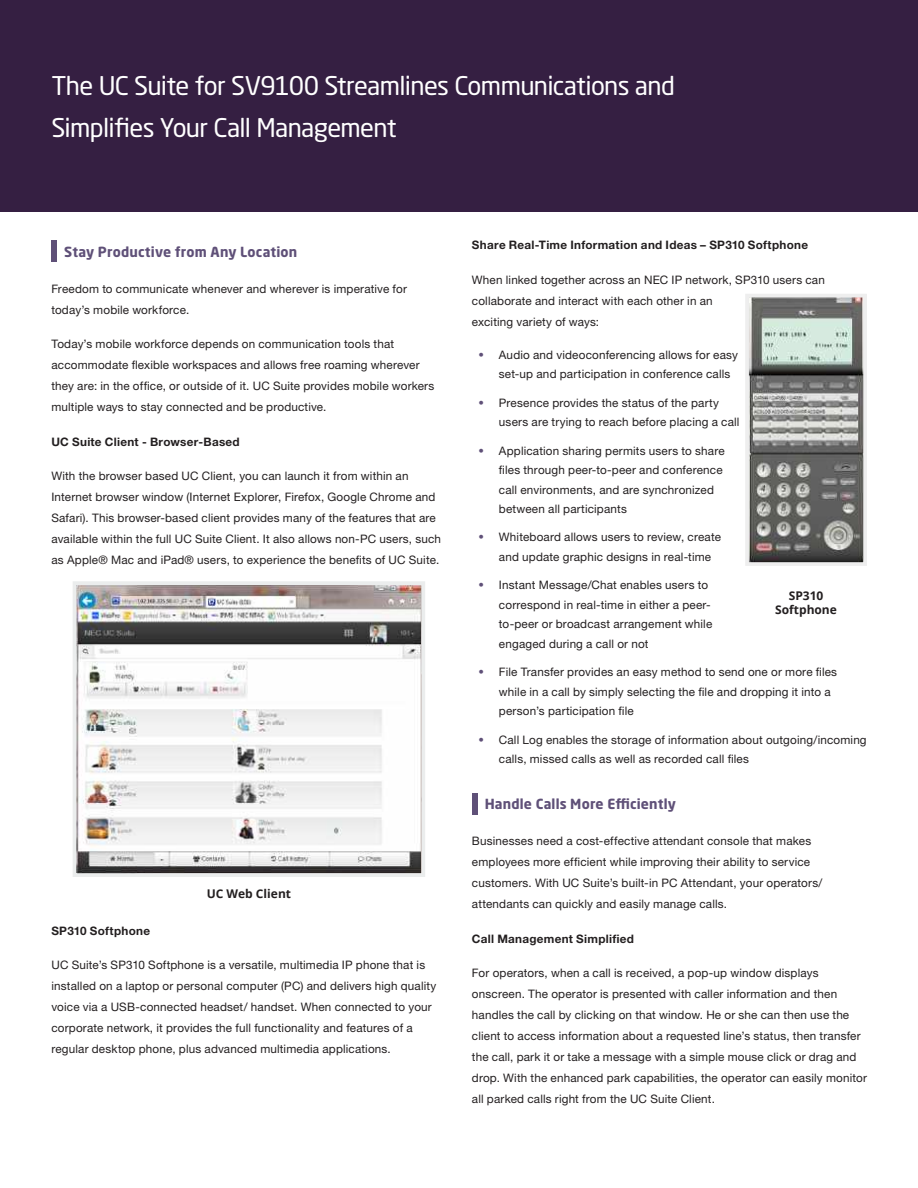
<style>
.page{position:relative;width:918px;height:1188px;background:#fff}
.page>*{position:absolute;margin:0;border:0;box-sizing:border-box;transform-origin:0 0}
.t1{font:25.5px/42px "Neo Sans Pro";letter-spacing:-.025em;color:#fff}
.t2{font:700 13.8px "Neo Sans Pro";letter-spacing:.01em;color:#5f5078}
.t3{font:700 12px/13.5px "Open Sans";color:#231f20;text-align:center}
.t4{font:11.7px/21px "Helvetica Neue LT Std";letter-spacing:.015em;color:#231f20}
.t5{font:700 11.7px "Helvetica Neue LT Std";letter-spacing:.025em;color:#231f20}
.s1{font-family:"Neo Sans Pro";font-weight:700;color:#5f5078}
</style>
<div class="page">
<img style="left:78px;top:586px;width:342px;height:286px">
<div style="left:73px;top:581px;width:352px;height:296px;border:4px solid #ebeded"></div>
<img style="left:750px;top:299px;width:112px;height:262px">
<div style="left:745px;top:294px;width:122px;height:272px;border:4px solid #eee"></div>
<div style="left:0;top:0;width:918px;height:212px;background:#351f42"></div>
<div style="left:472px;top:793px;width:5px;height:21px;background:#5f5078"></div>
<div style="left:51px;top:241px;width:6px;height:21px;background:#5f5078"></div>
<h1 class="t1" style="left:51px;top:64px;width:625px">The UC Suite for SV9100 Streamlines Communications and<br>Simplifies Your Call Management</h1>
<p class="t2" style="left:64px;top:243px;width:235px">Stay Productive from Any Location</p>
<p class="t4" style="left:51px;top:278px;width:357px">Freedom to communicate whenever and wherever is imperative for today’s mobile workforce.</p>
<p class="t4" style="left:51px;top:334px;width:384px">Today’s mobile workforce depends on communication tools that accommodate flexible workspaces and allows free roaming wherever they are: in the office, or outside of it. UC Suite provides mobile workers multiple ways to stay connected and be productive.</p>
<p class="t5" style="left:51px;top:435px;width:190px">UC Suite Client - Browser-Based</p>
<p class="t4" style="left:51px;top:466px;width:391px">With the browser based UC Client, you can launch it from within an Internet browser window (Internet Explorer, Firefox, Google Chrome and Safari). This browser-based client provides many of the features that are available within the full UC Suite Client. It also allows non-PC users, such as Apple® Mac and iPad® users, to experience the benefits of UC Suite.</p>
<p class="t3" style="left:207px;top:887px;width:86px">UC Web Client</p>
<p class="t5" style="left:51px;top:924px;width:100px">SP310 Softphone</p>
<p class="t4" style="left:51px;top:955px;width:387px">UC Suite’s SP310 Softphone is a versatile, multimedia IP phone that is installed on a laptop or personal computer (PC) and delivers high quality voice via a USB-connected headset/ handset. When connected to your corporate network, it provides the full functionality and features of a regular desktop phone, plus advanced multimedia applications.</p>
<p class="t5" style="left:472px;top:238px;width:338px">Share Real-Time Information and Ideas – SP310 Softphone</p>
<p class="t4" style="left:472px;top:269px;width:355px">When linked together across an NEC IP network, SP310 users can collaborate and interact with each other in an<br>exciting variety of ways:</p>
<p class="t4" style="left:499px;top:345px;width:240px;line-height:19.5px;text-indent:-20px"><span class="s1">•</span> Audio and videoconferencing allows for easy set-up and participation in conference calls</p>
<p class="t4" style="left:499px;top:393px;width:242px;line-height:19.5px;text-indent:-20px"><span class="s1">•</span> Presence provides the status of the party users are trying to reach before placing a call</p>
<p class="t4" style="left:499px;top:440px;width:227px;line-height:19.5px;text-indent:-20px"><span class="s1">•</span> Application sharing permits users to share files through peer-to-peer and conference call environments, and are synchronized between all participants</p>
<p class="t4" style="left:499px;top:527px;width:224px;line-height:19.5px;text-indent:-20px"><span class="s1">•</span> Whiteboard allows users to review, create and update graphic designs in real-time</p>
<p class="t4" style="left:499px;top:575px;width:215px;line-height:19.5px;text-indent:-20px"><span class="s1">•</span> Instant Message/Chat enables users to correspond in real-time in either a peer&shy;to-peer or broadcast arrangement while engaged during a call or not</p>
<p class="t4" style="left:499px;top:662px;width:340px;line-height:19.5px;text-indent:-20px"><span class="s1">•</span> File Transfer provides an easy method to send one or more files while in a call by simply selecting the file and dropping it into a person’s participation file</p>
<p class="t4" style="left:499px;top:730px;width:369px;line-height:19.5px;text-indent:-20px"><span class="s1">•</span> Call Log enables the storage of information about outgoing/incoming calls, missed calls as well as recorded call files</p>
<p class="t3" style="left:775px;top:589px;width:63px">SP310<br>Softphone</p>
<p class="t2" style="left:485px;top:795px;width:193px">Handle Calls More Efficiently</p>
<p class="t4" style="left:472px;top:830px;width:352px">Businesses need a cost-effective attendant console that makes employees more efficient while improving their ability to service customers. With UC Suite’s built-in PC Attendant, your operators/ attendants can quickly and easily manage calls.</p>
<p class="t5" style="left:472px;top:931px;width:164px">Call Management Simplified</p>
<p class="t4" style="left:472px;top:962px;width:396px">For operators, when a call is received, a pop-up window displays onscreen. The operator is presented with caller information and then handles the call by clicking on that window. He or she can then use the client to access information about a requested line’s status, then transfer the call, park it or take a message with a simple mouse click or drag and drop. With the enhanced park capabilities, the operator can easily monitor all parked calls right from the UC Suite Client.</p>
</div>
